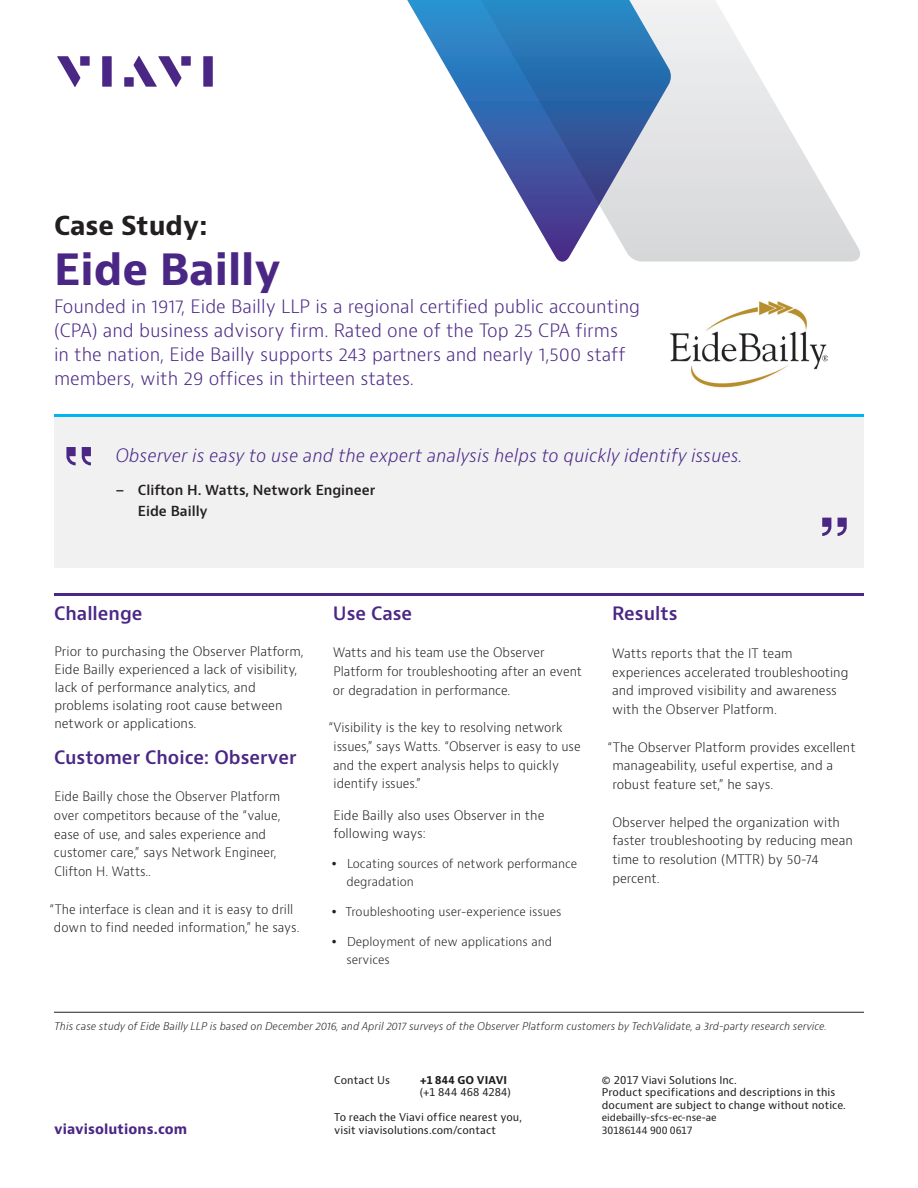
<style>
.page{position:relative;width:918px;height:1188px;background:#fff}
.page>*{position:absolute;margin:0;border:0;box-sizing:border-box;transform-origin:0 0}
.Heading_1{font:700 42px "Bernino Sans";color:#4a2785}
.Document_Identifier{font:700 25.5px "Bernino Sans";color:#231f20}
.Subhead{font:300 18px/24px "Bernino Sans";color:#4a2785}
.t1{font:italic 300 18px "Bernino Sans";color:#4a2785}
.Running_text{font:600 18px "Bernino Sans";color:#4a2785}
.Heading_2{font:600 18px "Bernino Sans";color:#4a2785}
.Body_text_8_12_5{font:600 18px "Bernino Sans";letter-spacing:-.005em;color:#4b2885}
.Citation{font:600 13.5px "Bernino Sans";color:#231f20}
.VS_running_foot{font:700 13.5px "Bernino Sans";letter-spacing:.01em;color:#4a2785}
.Body_text_8_12_5-2{font:300 12.75px/18.8px "Bernino Sans";color:#231f20}
.Running_text-2{font:300 12.75px/18.8px "Bernino Sans";color:#231f20}
.t2{font:300 12px/18px "Bernino Sans";color:#231f20}
.Sign_off_text_7_8_4{font:10.5px/12.6px "Bernino Sans";letter-spacing:.005em;color:#231f20}
.Footnote{font:italic 300 10.5px "Bernino Sans";color:#231f20}
.Sign_off_text_7_8_4-2{font:9.75px/12.6px "Bernino Sans";letter-spacing:-.005em;color:#231f20}
.s1{font-weight:700}
</style>
<div class="page">
<svg style="left:57px;top:56px;width:23px;height:31px"></svg>
<div style="left:80px;top:56px;width:10px;height:10px;background:#4a2785"></div>
<div style="left:102px;top:56px;width:10px;height:31px;background:#4a2785"></div>
<div style="left:181px;top:56px;width:10px;height:10px;background:#4a2785"></div>
<div style="left:203px;top:56px;width:10px;height:31px;background:#4a2785"></div>
<svg style="left:133px;top:56px;width:49px;height:31px"></svg>
<div style="left:124px;top:77px;width:10px;height:10px;background:#4a2785"></div>
<svg style="left:407px;top:0;width:39px;height:67px"></svg>
<svg style="left:446px;top:0;width:414px;height:262px"></svg>
<div style="left:54px;top:417px;width:810px;height:151px;background:#f1f1f2"></div>
<svg style="left:822px;top:518px;width:9px;height:18px"></svg>
<svg style="left:838px;top:518px;width:9px;height:18px"></svg>
<svg style="left:82px;top:447px;width:9px;height:18px"></svg>
<svg style="left:66px;top:447px;width:10px;height:18px"></svg>
<hr style="left:54px;top:593px;width:810px;height:3px;background:#4a2785">
<hr style="left:54px;top:414px;width:810px;height:3px;background:#00b5ef">
<hr style="left:54px;top:1012px;width:810px;height:1px;background:#231f20">
<img style="left:671px;top:302px;width:156px;height:86px">
<p class="Document_Identifier" style="left:54px;top:209px;width:155px">Case Study:</p>
<p class="Heading_1" style="left:54px;top:242px;width:228px">Eide Bailly</p>
<p class="Subhead" style="left:54px;top:295px;width:588px">Founded in 1917, Eide Bailly LLP is a regional certified public accounting (CPA) and business advisory firm. Rated one of the Top 25 CPA firms<br>in the nation, Eide Bailly supports 243 partners and nearly 1,500 staff members, with 29 offices in thirteen states.</p>
<p class="t1" style="left:115px;top:443px;width:629px">Observer is easy to use and the expert analysis helps to quickly identify issues.</p>
<p class="Citation" style="left:115px;top:482px;width:262px">– Clifton H. Watts, Network Engineer</p>
<p class="Citation" style="left:138px;top:502px;width:71px">Eide Bailly</p>
<p class="Heading_2" style="left:54px;top:602px;width:90px">Challenge</p>
<p class="Running_text-2" style="left:54px;top:643px;width:251px;line-height:18px">Prior to purchasing the Observer Platform, Eide Bailly experienced a lack of visibility, lack of performance analytics, and problems isolating root cause between network or applications.</p>
<p class="Running_text" style="left:54px;top:746px;width:244px">Customer Choice: Observer</p>
<p class="Body_text_8_12_5-2" style="left:54px;top:787px;width:228px">Eide Bailly chose the Observer Platform over competitors because of the “value, ease of use, and sales experience and customer care,” says Network Engineer, Clifton H. Watts..</p>
<p class="Body_text_8_12_5-2" style="left:50px;top:900px;width:251px;text-align:center">“The interface is clean and it is easy to drill down to find needed information,” he says.</p>
<p class="Body_text_8_12_5" style="left:333px;top:602px;width:81px">Use Case</p>
<p class="Body_text_8_12_5-2" style="left:333px;top:643px;width:251px">Watts and his team use the Observer<br>Platform for troubleshooting after an event or degradation in performance.</p>
<p class="Body_text_8_12_5-2" style="left:333px;top:718px;width:249px;text-indent:-5px">“Visibility is the key to resolving network issues,” says Watts. “Observer is easy to use and the expert analysis helps to quickly identify issues.”</p>
<p class="Body_text_8_12_5-2" style="left:333px;top:806px;width:213px;line-height:18px">Eide Bailly also uses Observer in the following ways:</p>
<p class="t2" style="left:346px;top:855px;width:232px">Locating sources of network performance degradation</p>
<p class="t2" style="left:346px;top:903px;width:217px">Troubleshooting user-experience issues</p>
<p class="t2" style="left:346px;top:933px;width:207px">Deployment of new applications and services</p>
<p class="Running_text" style="left:612px;top:602px;width:67px">Results</p>
<p class="Running_text-2" style="left:612px;top:644px;width:238px">Watts reports that the IT team experiences accelerated troubleshooting and improved visibility and awareness with the Observer Platform.</p>
<p class="Running_text-2" style="left:612px;top:738px;width:245px;text-indent:-5px">“The Observer Platform provides excellent manageability, useful expertise, and a robust feature set,” he says.</p>
<p class="Running_text-2" style="left:612px;top:813px;width:242px">Observer helped the organization with faster troubleshooting by reducing mean time to resolution (MTTR) by 50-74 percent.</p>
<p class="Footnote" style="left:54px;top:1019px;width:774px">This case study of Eide Bailly LLP is based on December 2016, and April 2017 surveys of the Observer Platform customers by TechValidate, a 3rd-party research service.</p>
<p class="Sign_off_text_7_8_4" style="left:334px;top:1074px;width:57px">Contact Us</p>
<p class="Sign_off_text_7_8_4" style="left:420px;top:1074px;width:93px"><span class="s1">+1 844 GO VIAVI </span>(+1 844 468 4284)</p>
<p class="Sign_off_text_7_8_4" style="left:334px;top:1111px;width:189px">To reach the Viavi office nearest you,</p>
<p class="VS_running_foot" style="left:54px;top:1120px;width:135px">viavisolutions.com</p>
<p class="Sign_off_text_7_8_4" style="left:334px;top:1124px;width:163px">visit viavisolutions.com/contact</p>
<p class="Sign_off_text_7_8_4" style="left:602px;top:1074px;width:246px">© 2017 Viavi Solutions Inc.<br>Product specifications and descriptions in this document are subject to change without notice.</p>
<p class="Sign_off_text_7_8_4-2" style="left:602px;top:1112px;width:116px">eidebailly-sfcs-ec-nse-ae<br>30186144 900 0617</p>
</div>
